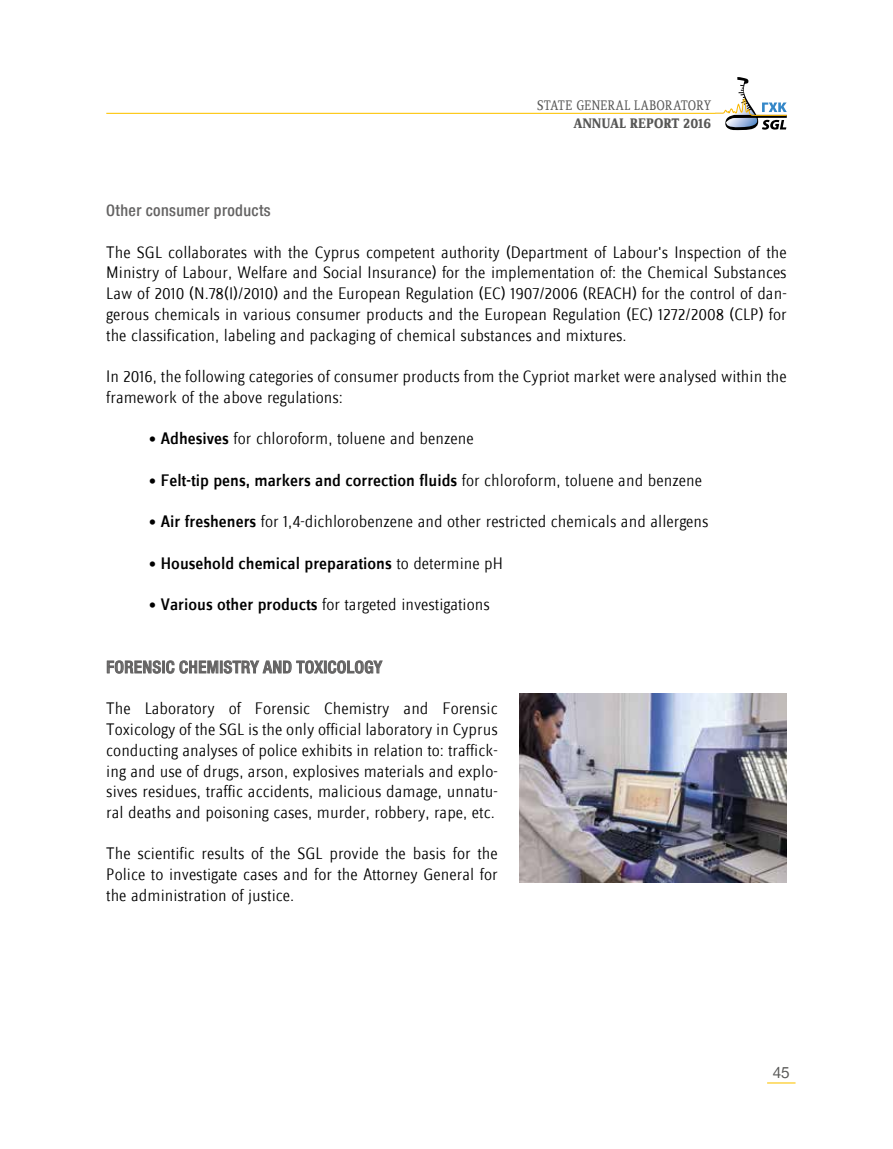
<style>
.page{position:relative;width:893px;height:1149px;background:#fff}
.page>*{position:absolute;margin:0;border:0;box-sizing:border-box;transform-origin:0 0}
.t1{font:500 condensed 18px "Helvetica Neue Greek";letter-spacing:.025em;color:#646363}
.t2{font:17.25px/20.7px "Zine Sans Dis GR Light Pt";color:#000;text-align:justify}
.t3{font:17.25px "Zine Sans Dis GR Medium Pt";color:#000}
.t4{font:500 condensed 17.25px "Helvetica Neue Greek";color:#646363}
.t5{font:16.5px "Helvetica Neue Greek";color:#575756}
.t6{font:14.25px "Zine Serif Dis GR Light Pt";letter-spacing:.02em;color:#575756}
.t7{font:14.25px "Zine Serif Dis GR Bold Pt";letter-spacing:.02em;color:#575756}
.s1{font-family:"Zine Sans Dis GR Medium Pt"}
.s2{font-family:"Zine Sans Dis GR Light Pt"}
</style>
<div class="page">
<hr style="left:106px;top:113px;width:610px;height:1px;background:#fdc300">
<svg style="left:767px;top:1082px;width:28px;height:1px"></svg>
<svg style="left:715px;top:77px;width:72px;height:53px"></svg>
<svg style="left:107px;top:660px;width:276px;height:14px"></svg>
<img style="left:519px;top:693px;width:268px;height:189px">
<p class="t6" style="left:537px;top:98px;width:176px">STATE GENERAL LABORATORY</p>
<p class="t7" style="left:574px;top:115px;width:139px">ANNUAL REPORT 2016</p>
<p class="t4" style="left:106px;top:201px;width:166px">Other consumer products</p>
<p class="t2" style="left:106px;top:242px;width:682px">The SGL collaborates with the Cyprus competent authority (Department of Labour's Inspection of the Ministry of Labour, Welfare and Social Insurance) for the implementation of: the Chemical Substances Law of 2010 (N.78(I)/2010) and the European Regulation (EC) 1907/2006 (REACH) for the control of dan&shy;gerous chemicals in various consumer products and the European Regulation (EC) 1272/2008 (CLP) for the classification, labeling and packaging of chemical substances and mixtures.</p>
<p class="t2" style="left:106px;top:366px;width:682px">In 2016, the following categories of consumer products from the Cypriot market were analysed within the framework of the above regulations:</p>
<p class="t2" style="left:161px;top:428px;width:314px"><span class="s1">Adhesives</span> for chloroform, toluene and benzene</p>
<p class="t3" style="left:161px;top:470px;width:543px">Felt-tip pens, markers and correction fluids <span class="s2">for chloroform, toluene and benzene</span></p>
<p class="t2" style="left:161px;top:511px;width:549px"><span class="s1">Air fresheners</span> for 1,4-dichlorobenzene and other restricted chemicals and allergens</p>
<p class="t3" style="left:161px;top:553px;width:344px">Household chemical preparations <span class="s2">to determine pH</span></p>
<p class="t2" style="left:161px;top:594px;width:330px"><span class="s1">Various other products</span> for targeted investigations</p>
<p class="t1" style="left:106px;top:657px;width:10px">FOREN</p>
<p class="t1" style="left:153px;top:657px;width:122px">SIC CHEMISTRY AND</p>
<p class="t1" style="left:297px;top:657px;width:36px">TOXICOLO</p>
<p class="t1" style="left:364px;top:657px;width:19px">GY</p>
<p class="t2" style="left:106px;top:698px;width:393px">The Laboratory of Forensic Chemistry and Forensic Toxicology of the SGL is the only official laboratory in Cyprus conducting analyses of police exhibits in relation to: traffick&shy;ing and use of drugs, arson, explosives materials and explo&shy;sives residues, traffic accidents, malicious damage, unnatu&shy;ral deaths and poisoning cases, murder, robbery, rape, etc.</p>
<p class="t2" style="left:106px;top:843px;width:393px">The scientific results of the SGL provide the basis for the Police to investigate cases and for the Attorney General for the administration of justice.</p>
<p class="t5" style="left:773px;top:1063px;width:19px">45</p>
</div>
